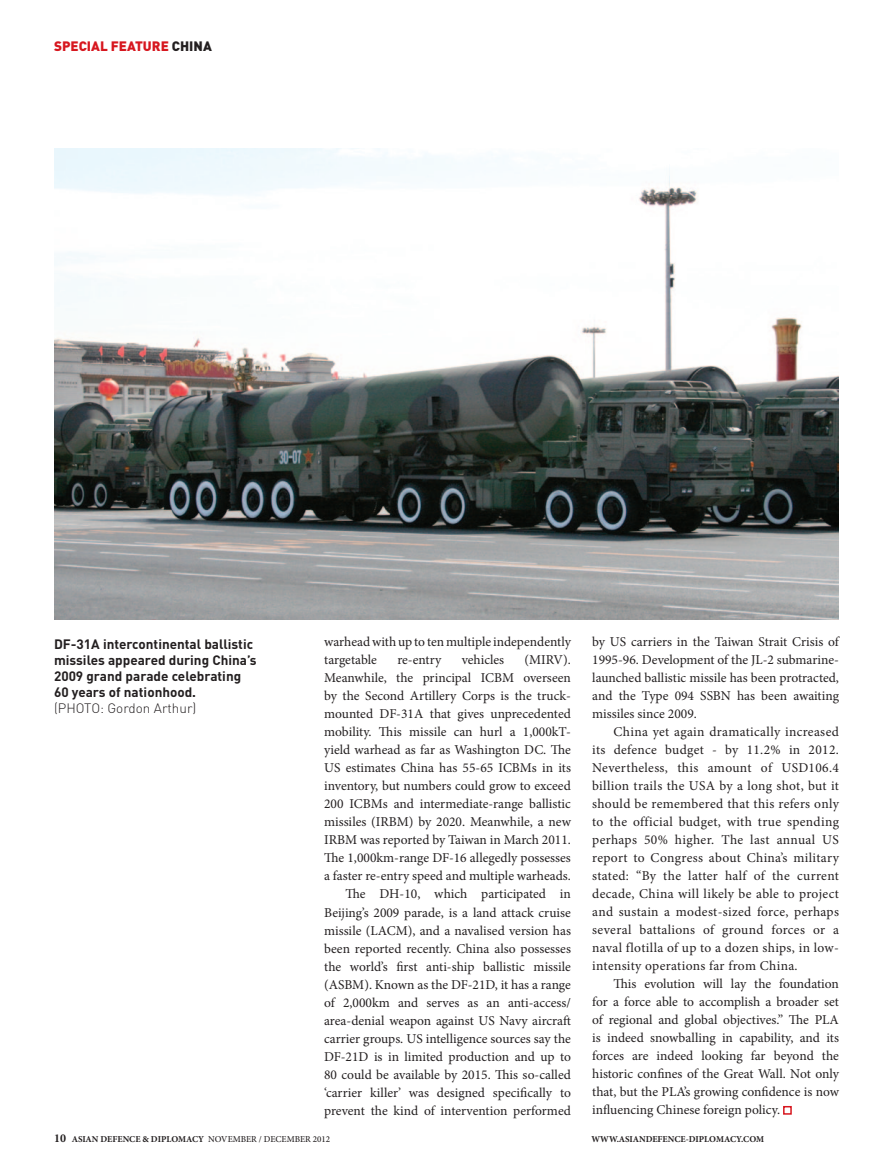
<style>
.page{position:relative;width:893px;height:1170px;background:#fff}
.page>*{position:absolute;margin:0;border:0;box-sizing:border-box;transform-origin:0 0}
.t1{font:13.5px/18px "Minion Pro";color:#231f20;text-align:justify}
.t2{font:700 13.5px/16.2px "DIN Pro";color:#231f20}
.t3{font:300 13.5px "DIN Pro";color:#231f20}
.t4{font:900 13.5px "DIN Pro";color:#d7171f}
.t5{font:700 9px "Minion Pro";color:#231f20}
.s1{color:#231f20}
.s2{font-size:12px}
.s3{font-weight:500}
</style>
<div class="page">
<div style="left:783px;top:1105px;width:9px;height:9px;border:2px solid #d7171f"></div>
<img style="left:54px;top:149px;width:785px;height:470px">
<p class="t4" style="left:54px;top:37px;width:159px">SPECIAL FEATURE <span class="s1">CHINA</span></p>
<p class="t2" style="left:54px;top:635px;width:204px">DF-31A intercontinental ballistic missiles appeared during China’s<br>2009 grand parade celebrating<br>60 years of nationhood.</p>
<p class="t3" style="left:54px;top:699px;width:144px">(PHOTO: Gordon Arthur)</p>
<p class="t1" style="left:324px;top:633px;width:248px">warhead with up to ten multiple independently targetable</p>
<p class="t1" style="left:397px;top:651px;width:46px">re-entry</p>
<p class="t1" style="left:462px;top:651px;width:44px">vehicles</p>
<p class="t1" style="left:324px;top:651px;width:248px;text-align:right">(MIRV).<br>Meanwhile, the principal ICBM overseen by the Second Artillery Corps is the truck&shy;mounted DF-31A that gives unprecedented mobility. This missile can hurl a 1,000kT&shy;yield warhead as far as Washington DC. The US estimates China has 55-65 ICBMs in its inventory, but numbers could grow to exceed 200 ICBMs and intermediate-range ballistic missiles (IRBM) by 2020. Meanwhile, a new IRBM was reported by Taiwan in March 2011.<br>The 1,000km-range DF-16 allegedly possesses a faster re-entry speed and multiple warheads.<br>The DH-10, which participated in Beijing’s 2009 parade, is a land attack cruise missile (LACM), and a navalised version has been reported recently. China also possesses the world’s first anti-ship ballistic missile (ASBM). Known as the DF-21D, it has a range of 2,000km and serves as an anti-access/ area-denial weapon against US Navy aircraft carrier groups. US intelligence sources say the DF-21D is in limited production and up to 80 could be available by 2015. This so-called ‘carrier killer’ was designed specifically to prevent the kind of intervention performed</p>
<p class="t1" style="left:592px;top:633px;width:248px">by US carriers in the Taiwan Strait Crisis of 1995-96. Development of the JL-2 submarine&shy;launched ballistic missile has been protracted, and the Type 094 SSBN has been awaiting missiles since 2009.</p>
<p class="t1" style="left:592px;top:723px;width:248px;text-indent:21px">China yet again dramatically increased its defence budget - by 11.2% in 2012.<br>Nevertheless, this amount of USD106.4 billion trails the USA by a long shot, but it should be remembered that this refers only to the official budget, with true spending perhaps 50% higher. The last annual US report to Congress about China’s military stated: “By the latter half of the current decade, China will likely be able to project and sustain a modest-sized force, perhaps several battalions of ground forces or a naval flotilla of up to a dozen ships, in low&shy;intensity operations far from China.</p>
<p class="t1" style="left:592px;top:975px;width:248px;text-indent:21px">This evolution will lay the foundation for a force able to accomplish a broader set of regional and global objectives.” The PLA is indeed snowballing in capability, and its forces are indeed looking far beyond the historic confines of the Great Wall. Not only that, but the PLA’s growing confidence is now influencing Chinese foreign policy.</p>
<p class="t5" style="left:54px;top:1132px;width:278px"><span class="s2">10</span> ASIAN DEFENCE &amp; DIPLOMACY <span class="s3">NOVEMBER / DECEMBER 2012</span></p>
<p class="t5" style="left:591px;top:1132px;width:174px">WWW.ASIANDEFENCE-DIPLOMACY.COM</p>
</div>
